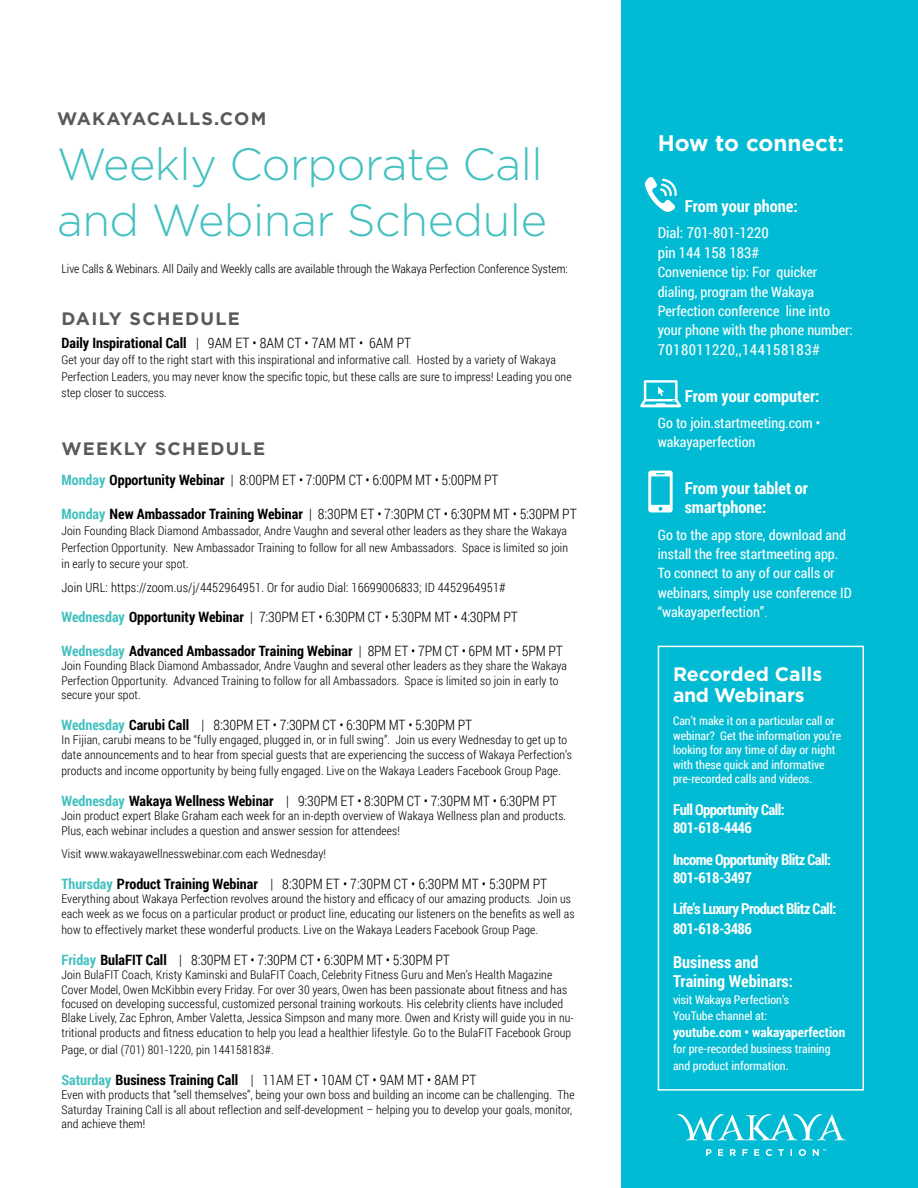
<style>
.page{position:relative;width:918px;height:1188px;background:#fff}
.page>*{position:absolute;margin:0;border:0;box-sizing:border-box;transform-origin:0 0}
.t1{font:300 45px/55.5px "Gotham";letter-spacing:-.01em;color:#44c1c0}
.t2{font:700 22.5px "Gotham";color:#fff}
.t3{font:700 19.5px/21px "Gotham";letter-spacing:-.01em;color:#fff}
.t4{font:700 18px "Gotham";letter-spacing:.07em;color:#58595b}
.t5{font:700 16.5px/19.8px "Roboto Condensed";color:#fff}
.t6{font:700 15px/18px "Roboto Condensed";letter-spacing:-.04em;color:#fff}
.t7{font:15px/19.5px "Roboto Condensed";color:#fff}
.t8{font:15px "Roboto Condensed";letter-spacing:.03em;color:#fff}
.t9{font:300 14.25px "Roboto Condensed";letter-spacing:-.01em;color:#000}
.t10{font:14.25px/19.5px "Roboto Condensed";color:#fff}
.t11{font:700 14.25px "Roboto Condensed";color:#000}
.t12{font:700 13.5px "Roboto Condensed";color:#fff}
.t13{font:300 12.75px "Roboto Condensed";letter-spacing:.01em;color:#000}
.t14{font:300 12px/14.4px "Roboto Condensed";letter-spacing:.01em;color:#000}
.t15{font:12px/14.4px "Roboto Condensed";color:#fff}
.s1{font-weight:700}
.s2{font-weight:700;color:#44c1c0}
.s3{color:#44c1c0}
.s4{font-weight:300}
</style>
<div class="page">
<div style="left:621px;top:0;width:297px;height:1188px;background:#00bbd3"></div>
<svg style="left:677px;top:1114px;width:169px;height:26px"></svg>
<svg style="left:706px;top:1149px;width:120px;height:7px"></svg>
<div style="left:658px;top:646px;width:206px;height:445px;border:2px solid #fff"></div>
<svg style="left:645px;top:177px;width:32px;height:35px"></svg>
<svg style="left:648px;top:471px;width:25px;height:41px"></svg>
<svg style="left:640px;top:380px;width:41px;height:27px"></svg>
<h3 class="t4" style="left:57px;top:106px;width:211px">WAKAYACALLS.COM</h3>
<h1 class="t1" style="left:57px;top:135px;width:491px">Weekly Corporate Call and Webinar Schedule</h1>
<p class="t14" style="left:62px;top:262px;width:508px">Live Calls &amp; Webinars. All Daily and Weekly calls are available through the Wakaya Perfection Conference System:</p>
<h3 class="t4" style="left:62px;top:306px;width:180px">DAILY SCHEDULE</h3>
<p class="t9" style="left:62px;top:333px;width:351px"><span class="s1">Daily Inspirational Call</span> | 9AM ET • 8AM CT • 7AM MT • 6AM PT</p>
<p class="t14" style="left:62px;top:351px;width:512px;line-height:16.5px">Get your day off to the right start with this inspirational and informative call. Hosted by a variety of Wakaya<br>Perfection Leaders, you may never know the specific topic, but these calls are sure to impress! Leading you one step closer to success.</p>
<h3 class="t4" style="left:62px;top:436px;width:205px">WEEKLY SCHEDULE</h3>
<p class="t9" style="left:62px;top:470px;width:439px"><span class="s2">Monday</span> <span class="s1">Opportunity Webinar</span> | 8:00PM ET • 7:00PM CT • 6:00PM MT • 5:00PM PT</p>
<p class="t9" style="left:62px;top:504px;width:517px"><span class="s2">Monday</span> <span class="s1">New Ambassador Training Webinar</span> | 8:30PM ET • 7:30PM CT • 6:30PM MT • 5:30PM PT</p>
<p class="t14" style="left:62px;top:522px;width:508px;line-height:16.5px;text-align:justify">Join Founding Black Diamond Ambassador, Andre Vaughn and several other leaders as they share the Wakaya Perfection Opportunity. New Ambassador Training to follow for all new Ambassadors. Space is limited so join in early to secure your spot.</p>
<p class="t13" style="left:62px;top:578px;width:446px">Join URL: https://zoom.us/j/4452964951. Or for audio Dial: 16699006833; ID 4452964951#</p>
<p class="t9" style="left:62px;top:607px;width:458px"><span class="s2">Wednesday</span> <span class="s1">Opportunity Webinar</span> | 7:30PM ET • 6:30PM CT • 5:30PM MT • 4:30PM PT</p>
<p class="t11" style="left:62px;top:641px;width:503px"><span class="s3">Wednesday</span> Advanced Ambassador Training Webinar <span class="s4">| 8PM ET • 7PM CT • 6PM MT • 5PM PT</span></p>
<p class="t14" style="left:62px;top:659px;width:507px">Join Founding Black Diamond Ambassador, Andre Vaughn and several other leaders as they share the Wakaya<br>Perfection Opportunity. Advanced Training to follow for all Ambassadors. Space is limited so join in early to secure your spot.</p>
<p class="t9" style="left:62px;top:715px;width:412px"><span class="s2">Wednesday</span> <span class="s1">Carubi Call</span> | 8:30PM ET • 7:30PM CT • 6:30PM MT • 5:30PM PT</p>
<p class="t14" style="left:62px;top:732px;width:512px">In Fijian, carubi means to be “fully engaged, plugged in, or in full swing”. Join us every Wednesday to get up to date announcements and to hear from special guests that are experiencing the success of Wakaya Perfection’s</p>
<p class="t14" style="left:62px;top:763px;width:501px">products and income opportunity by being fully engaged. Live on the Wakaya Leaders Facebook Group Page.</p>
<p class="t9" style="left:62px;top:791px;width:497px"><span class="s2">Wednesday</span> <span class="s1">Wakaya Wellness Webinar</span> | 9:30PM ET • 8:30PM CT • 7:30PM MT • 6:30PM PT</p>
<p class="t14" style="left:62px;top:809px;width:506px">Join product expert Blake Graham each week for an in-depth overview of Wakaya Wellness plan and products.<br>Plus, each webinar includes a question and answer session for attendees!</p>
<p class="t14" style="left:62px;top:846px;width:266px">Visit www.wakayawellnesswebinar.com each Wednesday!</p>
<p class="t9" style="left:62px;top:874px;width:487px"><span class="s2">Thursday</span> <span class="s1">Product Training Webinar</span> | 8:30PM ET • 7:30PM CT • 6:30PM MT • 5:30PM PT</p>
<p class="t14" style="left:62px;top:891px;width:515px">Everything about Wakaya Perfection revolves around the history and efficacy of our amazing products. Join us each week as we focus on a particular product or product line, educating our listeners on the benefits as well as</p>
<p class="t14" style="left:62px;top:922px;width:478px">how to effectively market these wonderful products. Live on the Wakaya Leaders Facebook Group Page.</p>
<p class="t9" style="left:62px;top:950px;width:390px"><span class="s2">Friday</span> <span class="s1">BulaFIT Call</span> | 8:30PM ET • 7:30PM CT • 6:30PM MT • 5:30PM PT</p>
<p class="t14" style="left:62px;top:967px;width:514px">Join BulaFIT Coach, Kristy Kaminski and BulaFIT Coach, Celebrity Fitness Guru and Men’s Health Magazine Cover Model, Owen McKibbin every Friday. For over 30 years, Owen has been passionate about fitness and has focused on developing successful, customized personal training workouts. His celebrity clients have included Blake Lively, Zac Ephron, Amber Valetta, Jessica Simpson and many more. Owen and Kristy will guide you in nu&shy;tritional products and fitness education to help you lead a healthier lifestyle. Go to the BulaFIT Facebook Group</p>
<p class="t14" style="left:62px;top:1042px;width:214px">Page, or dial (701) 801-1220, pin 144158183#.</p>
<p class="t9" style="left:62px;top:1070px;width:416px"><span class="s2">Saturday</span> <span class="s1">Business Training Call</span> | 11AM ET • 10AM CT • 9AM MT • 8AM PT</p>
<p class="t14" style="left:62px;top:1087px;width:515px">Even with products that “sell themselves”, being your own boss and building an income can be challenging. The<br>Saturday Training Call is all about reflection and self-development – helping you to develop your goals, monitor, and achieve them!</p>
<h2 class="t2" style="left:658px;top:129px;width:188px">How to connect:</h2>
<h3 class="t5" style="left:685px;top:195px;width:114px">From your phone:</h3>
<p class="t7" style="left:658px;top:222px;width:112px">Dial: 701-801-1220 pin 144 158 183#</p>
<p class="t10" style="left:658px;top:262px;width:197px">Convenience tip: For quicker dialing, program the Wakaya<br>Perfection conference line into your phone with the phone number:</p>
<p class="t8" style="left:658px;top:339px;width:164px">7018011220,,144158183#</p>
<h3 class="t5" style="left:685px;top:385px;width:136px">From your computer:</h3>
<p class="t10" style="left:658px;top:412px;width:164px">Go to join.startmeeting.com • wakayaperfection</p>
<h3 class="t5" style="left:685px;top:477px;width:125px">From your tablet or smartphone:</h3>
<p class="t10" style="left:658px;top:524px;width:196px">Go to the app store, download and install the free startmeeting app.<br>To connect to any of our calls or webinars, simply use conference ID “wakayaperfection”<span class="s4">.</span></p>
<h3 class="t3" style="left:673px;top:664px;width:151px">Recorded Calls and Webinars</h3>
<p class="t15" style="left:673px;top:714px;width:170px">Can’t make it on a particular call or webinar? Get the information you’re looking for any time of day or night with these quick and informative pre-recorded calls and videos.</p>
<p class="t6" style="left:673px;top:801px;width:113px">Full Opportunity Call:<br>801-618-4446</p>
<p class="t6" style="left:673px;top:850px;width:160px">Income Opportunity Blitz Call:<br>801-618-3497</p>
<p class="t6" style="left:673px;top:899px;width:165px;line-height:19.8px">Life’s Luxury Product Blitz Call:<br>801-618-3486</p>
<h3 class="t5" style="left:673px;top:951px;width:122px">Business and<br>Training Webinars:</h3>
<p class="t15" style="left:673px;top:991px;width:117px;line-height:16.5px">visit Wakaya Perfection’s<br>YouTube channel at:</p>
<p class="t12" style="left:673px;top:1023px;width:174px">youtube.com • wakayaperfection</p>
<p class="t15" style="left:673px;top:1040px;width:159px;line-height:16.5px">for pre-recorded business training and product information.</p>
</div>
